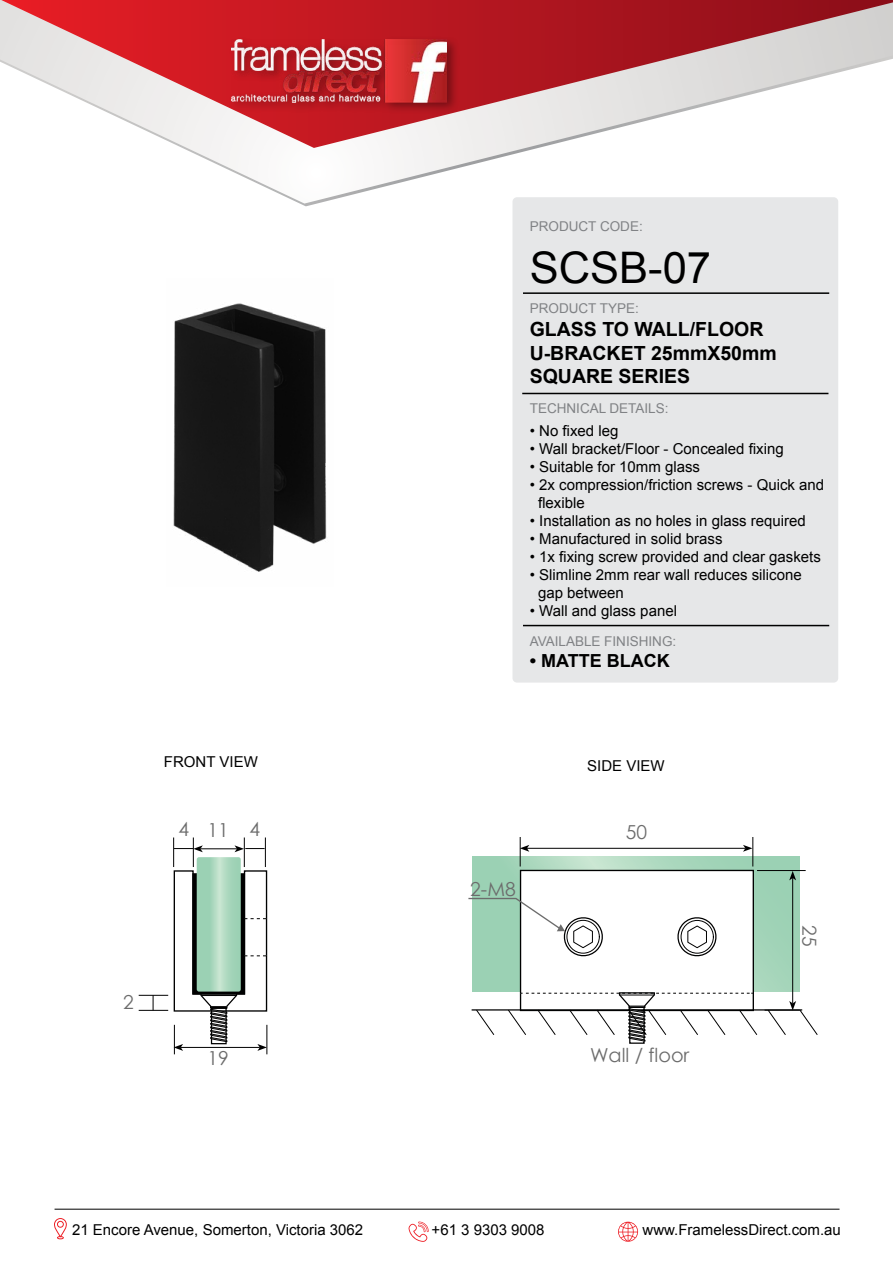
<style>
.page{position:relative;width:893px;height:1263px;background:#fff}
.page>*{position:absolute;margin:0;border:0;box-sizing:border-box;transform-origin:0 0}
.t1{font:43.5px "Arial";color:#000}
.t2{font:700 19.5px/23.4px "Arial";color:#000}
.t3{font:19.2px "Century Gothic";color:#6c6c6c}
.t4{font:700 18px "Arial";color:#000}
.t5{font:15px/18px "Arial";color:#000}
.t6{font:13.5px "Arial";color:#808285}
</style>
<div class="page">
<svg style="left:472px;top:857px;width:327px;height:134px;background:#a1d2b7"></svg>
<svg style="left:0;top:0;width:893px;height:204px"></svg>
<div style="left:229px;top:35px;width:231px;height:79px;background:#000;opacity:.38"></div>
<img style="left:232px;top:40px;width:215px;height:62px">
<svg style="left:618px;top:1222px;width:20px;height:20px"></svg>
<svg style="left:408px;top:1221px;width:21px;height:21px"></svg>
<svg style="left:54px;top:1218px;width:13px;height:21px"></svg>
<hr style="left:55px;top:1209px;width:784px;height:1px;background:#000">
<svg style="left:197px;top:857px;width:44px;height:134px"></svg>
<div style="left:520px;top:870px;width:234px;height:141px;background:#fff;border:1px solid #000101"></div>
<svg style="left:468px;top:897px;width:249px;height:62px"></svg>
<hr style="left:173px;top:837px;width:1px;height:30px;background:#000">
<hr style="left:200px;top:848px;width:37px;height:1px;background:#000">
<svg style="left:174px;top:845px;width:29px;height:7px"></svg>
<svg style="left:234px;top:845px;width:31px;height:7px"></svg>
<hr style="left:527px;top:848px;width:218px;height:1px;background:#000">
<hr style="left:792px;top:878px;width:1px;height:125px;background:#000">
<svg style="left:789px;top:871px;width:7px;height:9px"></svg>
<hr style="left:193px;top:837px;width:1px;height:30px;background:#000">
<svg style="left:139px;top:870px;width:129px;height:184px"></svg>
<hr style="left:244px;top:837px;width:1px;height:30px;background:#000">
<hr style="left:265px;top:837px;width:1px;height:30px;background:#000">
<svg style="left:520px;top:837px;width:9px;height:29px"></svg>
<svg style="left:743px;top:837px;width:10px;height:29px"></svg>
<hr style="left:757px;top:870px;width:49px;height:1px;background:#000">
<svg style="left:471px;top:991px;width:347px;height:53px"></svg>
<div style="left:512px;top:197px;width:326px;height:485px;background:#e6e7e8;border-radius:4px"></div>
<hr style="left:523px;top:292px;width:306px;height:2px;background:#000">
<hr style="left:522px;top:393px;width:306px;height:1px;background:#000">
<hr style="left:523px;top:625px;width:306px;height:1px;background:#000">
<img style="left:173px;top:303px;width:154px;height:269px">
<p class="t6" style="left:530px;top:217px;width:115px">PRODUCT CODE:</p>
<h1 class="t1" style="left:530px;top:239px;width:183px">SCSB-07</h1>
<p class="t6" style="left:530px;top:299px;width:111px">PRODUCT TYPE:</p>
<h2 class="t2" style="left:530px;top:318px;width:249px">GLASS TO WALL/FLOOR<br>U-BRACKET 25mmX50mm<br>SQUARE SERIES</h2>
<p class="t6" style="left:530px;top:399px;width:140px">TECHNICAL DETAILS:</p>
<p class="t5" style="left:530px;top:421px;width:90px">• No fixed leg</p>
<p class="t5" style="left:530px;top:439px;width:255px">• Wall bracket/Floor - Concealed fixing</p>
<p class="t5" style="left:530px;top:457px;width:172px">• Suitable for 10mm glass</p>
<p class="t5" style="left:538px;top:475px;width:288px;text-indent:-8px">• 2x compression/friction screws - Quick and flexible</p>
<p class="t5" style="left:530px;top:511px;width:278px">• Installation as no holes in glass required</p>
<p class="t5" style="left:530px;top:529px;width:194px">• Manufactured in solid brass</p>
<p class="t5" style="left:530px;top:547px;width:293px">• 1x fixing screw provided and clear gaskets</p>
<p class="t5" style="left:538px;top:565px;width:265px;text-indent:-8px">• Slimline 2mm rear wall reduces silicone gap between</p>
<p class="t5" style="left:530px;top:601px;width:149px">• Wall and glass panel</p>
<p class="t6" style="left:530px;top:632px;width:148px">AVAILABLE FINISHING:</p>
<p class="t4" style="left:530px;top:649px;width:141px">• MATTE BLACK</p>
<p class="t5" style="left:164px;top:753px;width:95px">FRONT VIEW</p>
<p class="t5" style="left:587px;top:757px;width:79px">SIDE VIEW</p>
<p class="t3" style="left:178px;top:816px;width:12px">4</p>
<p class="t3" style="left:250px;top:816px;width:12px">4</p>
<p class="t3" style="left:208px;top:816px;width:23px">11</p>
<p class="t3" style="left:123px;top:989px;width:12px">2</p>
<p class="t3" style="left:208px;top:1045px;width:23px">19</p>
<p class="t3" style="left:470px;top:875px;width:47px">2-M8</p>
<p class="t3" style="left:626px;top:819px;width:23px">50</p>
<p class="t3" style="left:590px;top:1041px;width:101px">Wall / floor</p>
<p class="t3" style="left:823px;top:925px;width:23px;rotate:90deg">25</p>
<p class="t5" style="left:72px;top:1221px;width:293px">21 Encore Avenue, Somerton, Victoria 3062</p>
<p class="t5" style="left:432px;top:1221px;width:115px">+61 3 9303 9008</p>
<p class="t5" style="left:643px;top:1221px;width:200px">www.FramelessDirect.com.au</p>
</div>
